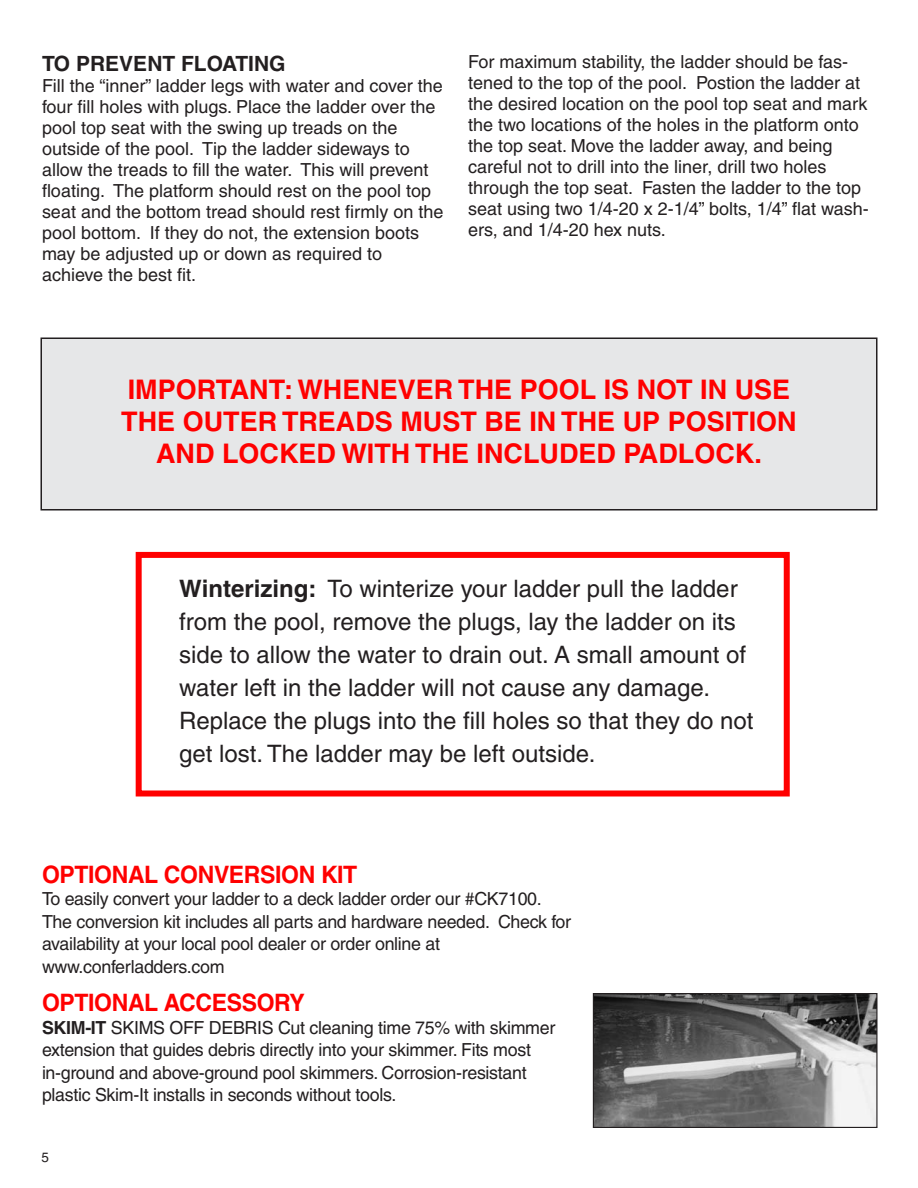
<style>
.page{position:relative;width:918px;height:1188px;background:#fff}
.page>*{position:absolute;margin:0;border:0;box-sizing:border-box;transform-origin:0 0}
.t1{font:700 27px/32.4px "Helvetica";color:#f00;text-align:center}
.t2{font:24px/33px "Helvetica";color:#231f20}
.t3{font:700 24px "Helvetica";letter-spacing:-.015em;color:#f00;scale:.96 1}
.t4{font:700 21px "Helvetica";color:#231f20}
.t5{font:18px/21px "Helvetica";color:#231f20}
.t6{font:13.5px "Helvetica";color:#231f20}
.s1{font-weight:700}
</style>
<div class="page">
<div style="left:136px;top:552px;width:654px;height:244px;border:6px solid #f00"></div>
<img style="left:595px;top:995px;width:281px;height:131px">
<div style="left:593px;top:993px;width:285px;height:135px;border:1px solid #231f20"></div>
<div style="left:41px;top:338px;width:836px;height:172px;background:#e6e7e8"></div>
<div style="left:40px;top:338px;width:838px;height:173px;border:2px solid #231f20"></div>
<p class="t4" style="left:42px;top:55px;width:245px">TO PREVENT FLOATING</p>
<p class="t5" style="left:42px;top:76px;width:403px">Fill the “inner” ladder legs with water and cover the four fill holes with plugs. Place the ladder over the pool top seat with the swing up treads on the outside of the pool. Tip the ladder sideways to allow the treads to fill the water. This will prevent floating. The platform should rest on the pool top seat and the bottom tread should rest firmly on the pool bottom. If they do not, the extension boots may be adjusted up or down as required to achieve the best fit.</p>
<p class="t5" style="left:468px;top:53px;width:402px">For maximum stability, the ladder should be fas&shy;tened to the top of the pool. Postion the ladder at the desired location on the pool top seat and mark the two locations of the holes in the platform onto the top seat. Move the ladder away, and being careful not to drill into the liner, drill two holes through the top seat. Fasten the ladder to the top seat using two 1/4-20 x 2-1/4” bolts, 1/4” flat wash&shy;ers, and 1/4-20 hex nuts.</p>
<h1 class="t1" style="left:121px;top:375px;width:677px">IMPORTANT: WHENEVER THE POOL IS NOT IN USE<br>THE OUTER TREADS MUST BE IN THE UP POSITION<br>AND LOCKED WITH THE INCLUDED PADLOCK.</h1>
<p class="t2" style="left:179px;top:575px;width:576px"><span class="s1">Winterizing:</span> To winterize your ladder pull the ladder from the pool, remove the plugs, lay the ladder on its side to allow the water to drain out. A small amount of water left in the ladder will not cause any damage.<br>Replace the plugs into the fill holes so that they do not get lost. The ladder may be left outside.</p>
<h2 class="t3" style="left:42px;top:865px;width:330px">OPTIONAL CONVERSION KIT</h2>
<p class="t5" style="left:42px;top:889px;width:531px;line-height:22.5px">To easily convert your ladder to a deck ladder order our #CK7100.<br>The conversion kit includes all parts and hardware needed. Check for availability at your local pool dealer or order online at www.conferladders.com</p>
<h2 class="t3" style="left:42px;top:994px;width:275px">OPTIONAL ACCESSORY</h2>
<p class="t5" style="left:42px;top:1018px;width:515px;line-height:22.5px"><span class="s1">SKIM-IT</span> SKIMS OFF DEBRIS Cut cleaning time 75% with skimmer extension that guides debris directly into your skimmer. Fits most in-ground and above-ground pool skimmers. Corrosion-resistant plastic Skim-It installs in seconds without tools.</p>
<p class="t6" style="left:42px;top:1153px;width:9px">5</p>
</div>
